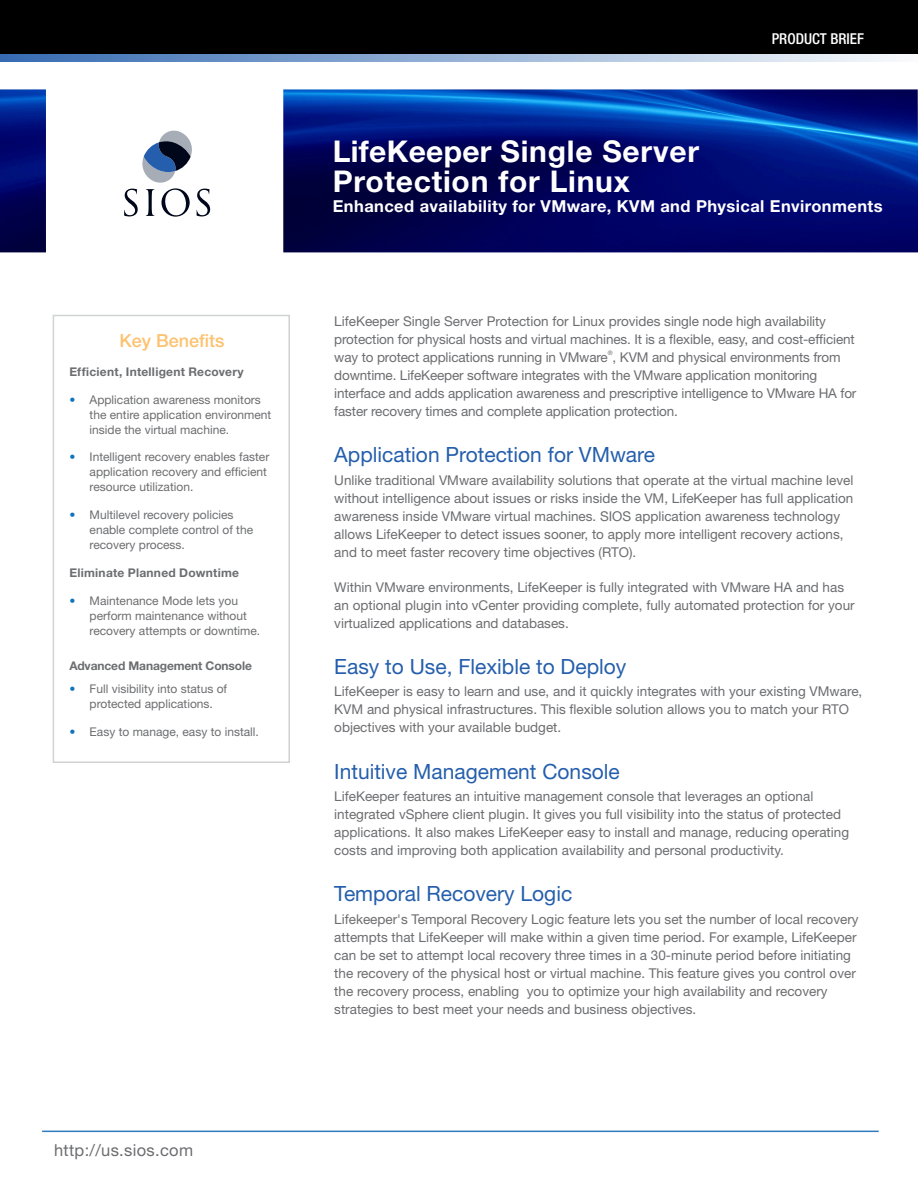
<style>
.page{position:relative;width:918px;height:1188px;background:#fff}
.page>*{position:absolute;margin:0;border:0;box-sizing:border-box;transform-origin:0 0}
.Heading_level_1{font:700 30px/30px "Helvetica Neue LT";letter-spacing:.025em;color:#fff}
.Subhead1{font:21px "Helvetica Neue LT";color:#245eac}
.Heading_level_3{font:500 18px "Helvetica Neue LT";color:#fdc270}
.Heading_level_1-2{font:700 16.5px "Helvetica Neue LT";letter-spacing:.025em;color:#fff}
.t1{font:16.5px "Helvetica Neue LT";letter-spacing:.02em;color:#6c6d70}
.Heading_level_1-3{font:500 condensed 15px "Helvetica Neue LT";color:#fff}
.Body_copy{font:13.5px/18px "Helvetica Neue LT";color:#6c6d70}
.t2{font:12px/15px "Helvetica Neue LT";color:#6c6d70}
.Body_copy-2{font:700 12px "Helvetica Neue LT";letter-spacing:.02em;color:#6c6d70}
.Body_copy-3{font:700 12px "Helvetica Neue LT";letter-spacing:-.01em;color:#6c6d70}
.Body_copy-4{font:6.15px "Helvetica Neue LT";color:#6c6d70}
.s1{color:#1074bc}
</style>
<div class="page">
<div style="left:53px;top:315px;width:237px;height:448px;border:2px solid #d1d2d4"></div>
<hr style="left:42px;top:1131px;width:837px;height:1px;background:#307abd">
<img style="left:0;top:89px;width:918px;height:163px">
<div style="left:0;top:0;width:918px;height:54px;background:#000"></div>
<div style="left:46px;top:60px;width:237px;height:248px;background:#fff"></div>
<svg style="left:124px;top:130px;width:86px;height:87px"></svg>
<svg style="left:0;top:54px;width:893px;height:7px;background:#95b1d6"></svg>
<p class="Heading_level_3" style="left:119px;top:330px;width:107px">Key Benefits</p>
<p class="Body_copy-2" style="left:69px;top:364px;width:176px">Efficient, Intelligent Recovery</p>
<p class="t2" style="left:90px;top:392px;width:183px;text-indent:-20px"><span class="s1">•</span> Application awareness monitors the entire application environment inside the virtual machine.</p>
<p class="t2" style="left:90px;top:449px;width:181px;text-indent:-20px"><span class="s1">•</span> Intelligent recovery enables faster application recovery and efficient resource utilization.</p>
<p class="t2" style="left:90px;top:507px;width:165px;text-indent:-20px"><span class="s1">•</span> Multilevel recovery policies enable complete control of the recovery process.</p>
<p class="Body_copy-2" style="left:69px;top:565px;width:171px">Eliminate Planned Downtime</p>
<p class="t2" style="left:90px;top:593px;width:172px;text-indent:-20px"><span class="s1">•</span> Maintenance Mode lets you perform maintenance without recovery attempts or downtime.</p>
<p class="Body_copy-3" style="left:69px;top:658px;width:184px">Advanced Management Console</p>
<p class="t2" style="left:69px;top:681px;width:159px;text-align:center"><span class="s1">•</span> Full visibility into status of protected applications.</p>
<p class="t2" style="left:69px;top:724px;width:191px"><span class="s1">•</span> Easy to manage, easy to install.</p>
<p class="t1" style="left:54px;top:1140px;width:141px">http://us.sios.com</p>
<p class="Heading_level_1-3" style="left:772px;top:30px;width:94px">PRODUCT BRIEF</p>
<p class="Heading_level_1" style="left:333px;top:136px;width:368px">LifeKeeper Single Server<br>Protection for Linux</p>
<p class="Heading_level_1-2" style="left:333px;top:196px;width:551px">Enhanced availability for VMware, KVM and Physical Environments</p>
<p class="Body_copy" style="left:334px;top:312px;width:522px">LifeKeeper Single Server Protection for Linux provides single node high availability protection for physical hosts and virtual machines. It is a flexible, easy, and cost-efficient way to protect applications running in VMware , KVM and physical environments from</p>
<p class="Body_copy-4" style="left:608px;top:350px;width:6px">®</p>
<p class="Body_copy" style="left:334px;top:366px;width:524px">downtime. LifeKeeper software integrates with the VMware application monitoring interface and adds application awareness and prescriptive intelligence to VMware HA for faster recovery times and complete application protection.</p>
<p class="Subhead1" style="left:334px;top:442px;width:322px">Application Protection for VMware</p>
<p class="Body_copy" style="left:334px;top:471px;width:521px">Unlike traditional VMware availability solutions that operate at the virtual machine level without intelligence about issues or risks inside the VM, LifeKeeper has full application awareness inside VMware virtual machines. SIOS application awareness technology allows LifeKeeper to detect issues sooner, to apply more intelligent recovery actions, and to meet faster recovery time objectives (RTO).</p>
<p class="Body_copy" style="left:334px;top:578px;width:522px">Within VMware environments, LifeKeeper is fully integrated with VMware HA and has an optional plugin into vCenter providing complete, fully automated protection for your virtualized applications and databases.</p>
<p class="Subhead1" style="left:334px;top:654px;width:294px">Easy to Use, Flexible to Deploy</p>
<p class="Body_copy" style="left:334px;top:682px;width:530px">LifeKeeper is easy to learn and use, and it quickly integrates with your existing VMware,<br>KVM and physical infrastructures. This flexible solution allows you to match your RTO objectives with your available budget.</p>
<p class="Subhead1" style="left:334px;top:759px;width:287px">Intuitive Management Console</p>
<p class="Body_copy" style="left:334px;top:787px;width:516px">LifeKeeper features an intuitive management console that leverages an optional integrated vSphere client plugin. It gives you full visibility into the status of protected applications. It also makes LifeKeeper easy to install and manage, reducing operating costs and improving both application availability and personal productivity.</p>
<p class="Subhead1" style="left:334px;top:882px;width:240px">Temporal Recovery Logic</p>
<p class="Body_copy" style="left:334px;top:910px;width:526px">Lifekeeper's Temporal Recovery Logic feature lets you set the number of local recovery attempts that LifeKeeper will make within a given time period. For example, LifeKeeper can be set to attempt local recovery three times in a 30-minute period before initiating the recovery of the physical host or virtual machine. This feature gives you control over the recovery process, enabling you to optimize your high availability and recovery strategies to best meet your needs and business objectives.</p>
</div>
